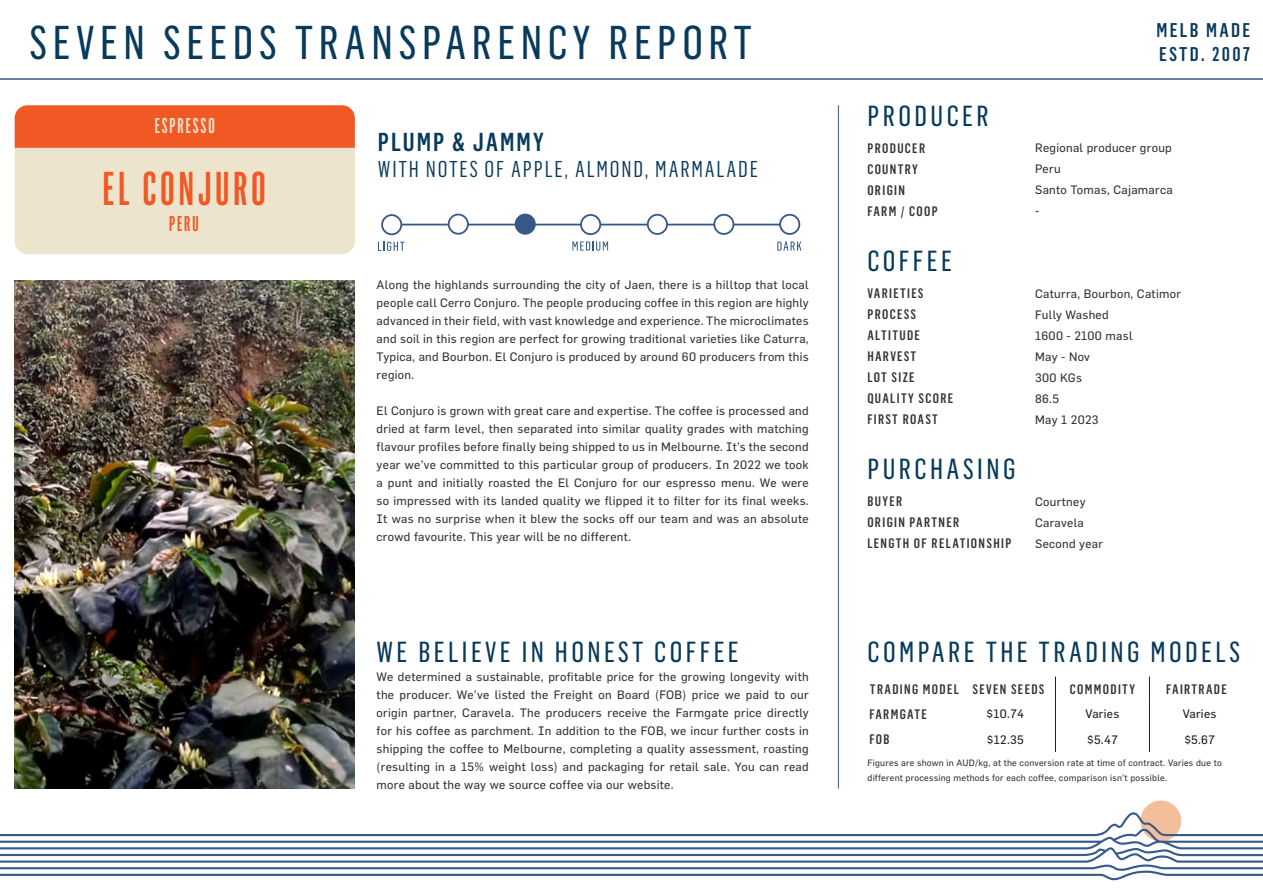
<style>
.page{position:relative;width:1263px;height:893px;background:#fff}
.page>*{position:absolute;margin:0;border:0;box-sizing:border-box;transform-origin:0 0}
.t1{font:46.5px "Flama Basic Cnd";letter-spacing:.12em;color:#083a5c}
.t2{font:46.5px "Flama Medium Ultra Cnd";letter-spacing:.09em;color:#f15924}
.t3{font:28.5px "Flama Basic Cnd";letter-spacing:.12em;color:#083a5c}
.t4{font:500 condensed 25.5px "Flama";letter-spacing:.08em;color:#083a5c}
.t5{font:condensed 22.5px "Flama";letter-spacing:.08em;color:#083a5c}
.t6{font:21px "Flama Medium Ultra Cnd";letter-spacing:.09em;color:#ece4cc}
.t7{font:21px "Flama Medium Ultra Cnd";color:#f15924}
.t8{font:500 condensed 19.5px/23.4px "Flama";letter-spacing:.12em;color:#083a5c}
.t9{font:500 condensed 13.5px "Flama";letter-spacing:.1em;color:#323332}
.t10{font:12px/18px "Flama Basic";letter-spacing:.025em;color:#323332;text-align:justify}
.t11{font:12px "Flama Basic";letter-spacing:.025em;color:#231f20}
.t12{font:9px/15px "Flama Basic";letter-spacing:.025em;color:#323332}
</style>
<div class="page">
<img style="left:14px;top:281px;width:341px;height:507px">
<div style="left:1140px;top:800px;width:41px;height:41px;background:#f3bf9a;border-radius:50%"></div>
<svg style="left:0;top:812px;width:1263px;height:68px"></svg>
<hr style="left:0;top:78px;width:1263px;height:2px;background:#365a8a">
<svg style="left:15px;top:105px;width:340px;height:149px;background:#edbc9c"></svg>
<hr style="left:838px;top:105px;width:1px;height:683px;background:#365a8a">
<hr style="left:389px;top:224px;width:399px;height:1px;background:#365987">
<div style="left:382px;top:215px;width:19px;height:19px;background:#fff;border-radius:50%"></div>
<div style="left:381px;top:214px;width:21px;height:21px;border:2px solid #365987;border-radius:50%"></div>
<div style="left:449px;top:215px;width:19px;height:19px;background:#fff;border-radius:50%"></div>
<div style="left:448px;top:214px;width:21px;height:21px;border:2px solid #365987;border-radius:50%"></div>
<div style="left:516px;top:215px;width:19px;height:19px;background:#365987;border-radius:50%"></div>
<div style="left:515px;top:214px;width:21px;height:21px;border:2px solid #365987;border-radius:50%"></div>
<div style="left:581px;top:215px;width:19px;height:19px;background:#fff;border-radius:50%"></div>
<div style="left:580px;top:214px;width:21px;height:21px;border:2px solid #365987;border-radius:50%"></div>
<div style="left:648px;top:215px;width:19px;height:19px;background:#fff;border-radius:50%"></div>
<div style="left:647px;top:214px;width:21px;height:21px;border:2px solid #365987;border-radius:50%"></div>
<div style="left:714px;top:215px;width:19px;height:19px;background:#fff;border-radius:50%"></div>
<div style="left:713px;top:214px;width:21px;height:21px;border:2px solid #365987;border-radius:50%"></div>
<div style="left:780px;top:215px;width:19px;height:19px;background:#fff;border-radius:50%"></div>
<div style="left:779px;top:214px;width:21px;height:21px;border:2px solid #365987;border-radius:50%"></div>
<svg style="left:378px;top:242px;width:26px;height:9px"></svg>
<svg style="left:572px;top:241px;width:36px;height:10px"></svg>
<svg style="left:777px;top:241px;width:24px;height:10px"></svg>
<div style="left:377px;top:673px;width:432px;height:144px;background:#fff"></div>
<svg style="left:1055px;top:677px;width:1px;height:75px"></svg>
<svg style="left:1149px;top:677px;width:1px;height:75px"></svg>
<p class="t1" style="left:29px;top:13px;width:724px">SEVEN SEEDS TRANSPARENCY REPORT</p>
<p class="t6" style="left:155px;top:113px;width:61px">ESPRESSO</p>
<p class="t2" style="left:103px;top:160px;width:164px">EL CONJURO</p>
<p class="t7" style="left:169px;top:211px;width:31px">PERU</p>
<p class="t4" style="left:378px;top:126px;width:167px">PLUMP &amp; JAMMY</p>
<p class="t5" style="left:378px;top:155px;width:382px">WITH NOTES OF APPLE, ALMOND, MARMALADE</p>
<p class="t10" style="left:377px;top:276px;width:434px">Along the highlands surrounding the city of Jaen, there is a hilltop that local people call Cerro Conjuro. The people producing coffee in this region are highly advanced in their field, with vast knowledge and experience. The microclimates and soil in this region are perfect for growing traditional varieties like Caturra, Typica, and Bourbon. El Conjuro is produced by around 60 producers from this region.</p>
<p class="t10" style="left:377px;top:402px;width:434px">El Conjuro is grown with great care and expertise. The coffee is processed and dried at farm level, then separated into similar quality grades with matching flavour profiles before finally being shipped to us in Melbourne. It’s the second year we’ve committed to this particular group of producers. In 2022 we took a punt and initially roasted the El Conjuro for our espresso menu. We were so impressed with its landed quality we flipped it to filter for its final weeks.<br>It was no surprise when it blew the socks off our team and was an absolute crowd favourite. This year will be no different.</p>
<p class="t3" style="left:377px;top:634px;width:364px">WE BELIEVE IN HONEST COFFEE</p>
<p class="t10" style="left:377px;top:668px;width:434px">We determined a sustainable, profitable price for the growing longevity with the producer. We’ve listed the Freight on Board (FOB) price we paid to our origin partner, Caravela. The producers receive the Farmgate price directly for his coffee as parchment. In addition to the FOB, we incur further costs in shipping the coffee to Melbourne, completing a quality assessment, roasting (resulting in a 15% weight loss) and packaging for retail sale. You can read more about the way we source coffee via our website.</p>
<p class="t3" style="left:867px;top:98px;width:123px">PRODUCER</p>
<p class="t9" style="left:867px;top:139px;width:59px">PRODUCER</p>
<p class="t9" style="left:867px;top:160px;width:52px">COUNTRY</p>
<p class="t9" style="left:867px;top:181px;width:39px">ORIGIN</p>
<p class="t9" style="left:867px;top:202px;width:72px">FARM / COOP</p>
<p class="t3" style="left:867px;top:243px;width:86px">COFFEE</p>
<p class="t9" style="left:867px;top:285px;width:58px">VARIETIES</p>
<p class="t9" style="left:867px;top:306px;width:50px">PROCESS</p>
<p class="t9" style="left:867px;top:327px;width:54px">ALTITUDE</p>
<p class="t9" style="left:867px;top:348px;width:50px">HARVEST</p>
<p class="t9" style="left:867px;top:369px;width:49px">LOT SIZE</p>
<p class="t9" style="left:867px;top:390px;width:87px">QUALITY SCORE</p>
<p class="t9" style="left:867px;top:411px;width:72px">FIRST ROAST</p>
<p class="t3" style="left:867px;top:451px;width:150px">PURCHASING</p>
<p class="t9" style="left:867px;top:493px;width:36px">BUYER</p>
<p class="t9" style="left:867px;top:514px;width:93px">ORIGIN PARTNER</p>
<p class="t9" style="left:867px;top:535px;width:146px">LENGTH OF RELATIONSHIP</p>
<p class="t8" style="left:1156px;top:18px;width:95px">MELB MADE<br>ESTD. 2007</p>
<p class="t10" style="left:1035px;top:139px;width:138px">Regional producer group</p>
<p class="t10" style="left:1035px;top:160px;width:27px">Peru</p>
<p class="t10" style="left:1035px;top:181px;width:139px">Santo Tomas, Cajamarca</p>
<p class="t10" style="left:1035px;top:202px;width:6px">-</p>
<p class="t10" style="left:1035px;top:284px;width:147px">Caturra, Bourbon, Catimor</p>
<p class="t10" style="left:1035px;top:305px;width:75px">Fully Washed</p>
<p class="t10" style="left:1035px;top:326px;width:99px">1600 - 2100 masl</p>
<p class="t10" style="left:1035px;top:347px;width:56px">May - Nov</p>
<p class="t10" style="left:1035px;top:368px;width:48px">300 KGs</p>
<p class="t10" style="left:1035px;top:389px;width:25px">86.5</p>
<p class="t10" style="left:1035px;top:410px;width:65px">May 1 2023</p>
<p class="t10" style="left:1035px;top:493px;width:52px">Courtney</p>
<p class="t10" style="left:1035px;top:514px;width:50px">Caravela</p>
<p class="t10" style="left:1035px;top:535px;width:69px">Second year</p>
<p class="t3" style="left:867px;top:634px;width:374px">COMPARE THE TRADING MODELS</p>
<p class="t9" style="left:870px;top:681px;width:91px">TRADING MODEL</p>
<p class="t9" style="left:972px;top:681px;width:74px">SEVEN SEEDS</p>
<p class="t9" style="left:1070px;top:681px;width:67px">COMMODITY</p>
<p class="t9" style="left:1166px;top:681px;width:62px">FAIRTRADE</p>
<p class="t9" style="left:869px;top:706px;width:59px">FARMGATE</p>
<p class="t9" style="left:869px;top:731px;width:22px">FOB</p>
<p class="t11" style="left:987px;top:707px;width:39px">$10.74</p>
<p class="t11" style="left:987px;top:732px;width:38px">$12.35</p>
<p class="t11" style="left:1085px;top:707px;width:35px">Varies</p>
<p class="t11" style="left:1087px;top:732px;width:32px">$5.47</p>
<p class="t11" style="left:1183px;top:707px;width:35px">Varies</p>
<p class="t11" style="left:1184px;top:732px;width:32px">$5.67</p>
<p class="t12" style="left:867px;top:755px;width:356px">Figures are shown in AUD/kg, at the conversion rate at time of contract. Varies due to different processing methods for each coffee, comparison isn’t possible.</p>
</div>
